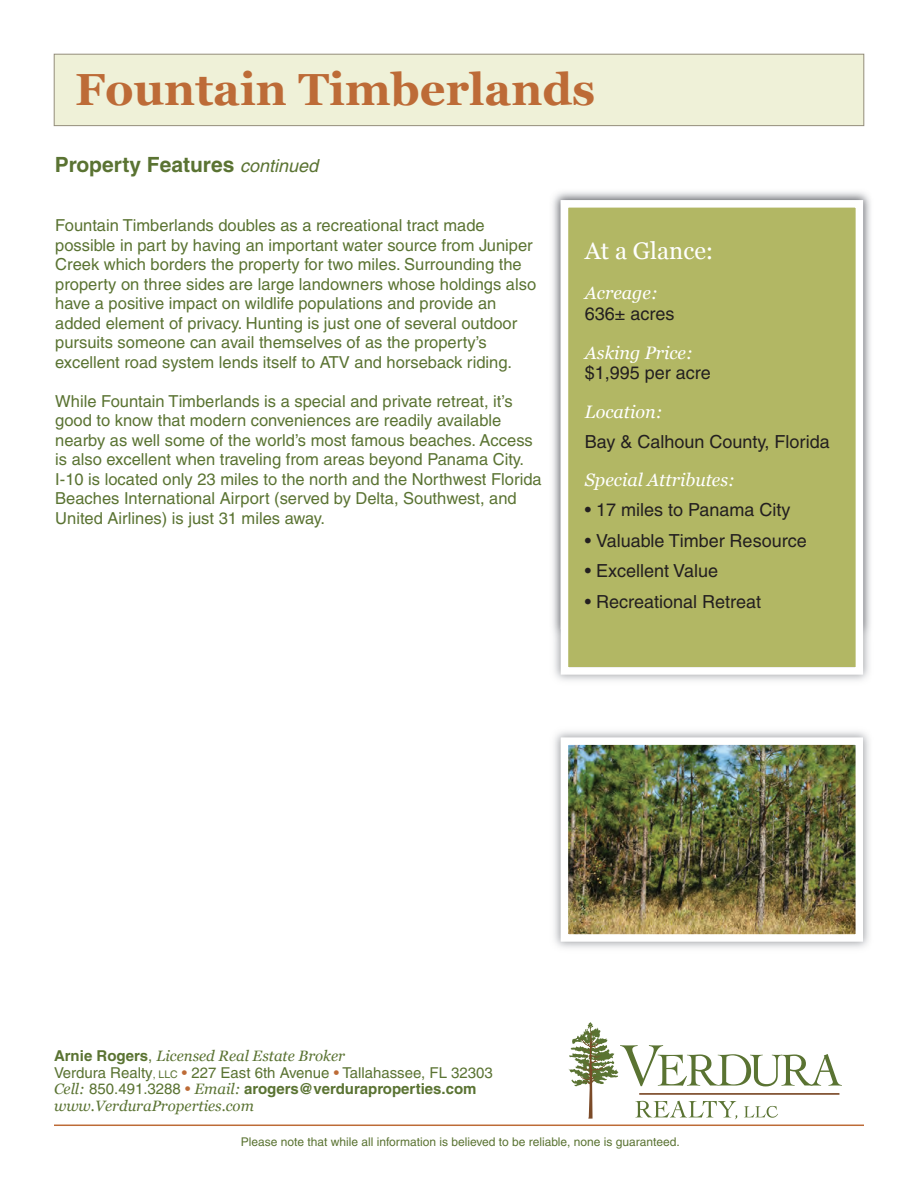
<style>
.page{position:relative;width:918px;height:1188px;background:#fff}
.page>*{position:absolute;margin:0;border:0;box-sizing:border-box;transform-origin:0 0}
.t1{font:700 45px "Georgia";color:#bd6b37}
.t2{font:24px "Georgia";color:#fff}
.t3{font:700 21px "Helvetica";color:#5a7332}
.t4{font:18px "Helvetica";color:#231f20}
.t5{font:italic 18px "Georgia";color:#fff}
.t6{font:16.5px/19.5px "Helvetica";color:#5a7332}
.t7{font:15px/16.5px "Helvetica";color:#5a7332}
.t8{font:italic 15px "Georgia";color:#5a7332}
.t9{font:12px "Helvetica";color:#5a7332}
.s1{font-weight:400;font-style:italic;font-size:18px}
.s2{font-family:"Helvetica";font-weight:700;font-style:normal}
.s3{font-family:"Helvetica";font-style:normal}
.s4{font-size:10.5px}
.s5{color:#bd6b37}
.s6{font-family:"Georgia";font-style:italic}
.s7{font-weight:700}
</style>
<div class="page">
<div style="left:54px;top:54px;width:810px;height:71px;background:#eff1d8"></div>
<div style="left:54px;top:54px;width:810px;height:72px;border:1px solid #948e7c"></div>
<hr style="left:54px;top:1125px;width:810px;height:1px;background:#bd6b37">
<svg style="left:569px;top:1022px;width:273px;height:97px"></svg>
<img style="left:554px;top:731px;width:315px;height:217px">
<img style="left:570px;top:746px;width:284px;height:187px">
<div style="left:561px;top:737px;width:302px;height:205px;border:8px solid #fff"></div>
<img style="left:554px;top:643px;width:316px;height:38px">
<img style="left:552px;top:191px;width:319px;height:452px">
<div style="left:568px;top:208px;width:288px;height:459px;background:#b2b764"></div>
<div style="left:561px;top:200px;width:302px;height:475px;border:8px solid #fff"></div>
<h1 class="t1" style="left:75px;top:64px;width:522px">Fountain Timberlands</h1>
<p class="t3" style="left:55px;top:157px;width:269px">Property Features <span class="s1">continued</span></p>
<p class="t6" style="left:55px;top:217px;width:482px">Fountain Timberlands doubles as a recreational tract made possible in part by having an important water source from Juniper Creek which borders the property for two miles. Surrounding the property on three sides are large landowners whose holdings also have a positive impact on wildlife populations and provide an added element of privacy. Hunting is just one of several outdoor pursuits someone can avail themselves of as the property’s excellent road system lends itself to ATV and horseback riding.</p>
<p class="t6" style="left:55px;top:393px;width:488px">While Fountain Timberlands is a special and private retreat, it’s good to know that modern conveniences are readily available nearby as well some of the world’s most famous beaches. Access is also excellent when traveling from areas beyond Panama City.<br>I-10 is located only 23 miles to the north and the Northwest Florida Beaches International Airport (served by Delta, Southwest, and United Airlines) is just 31 miles away.</p>
<h2 class="t2" style="left:585px;top:237px;width:130px">At a Glance:</h2>
<p class="t5" style="left:585px;top:283px;width:75px">Acreage:</p>
<p class="t4" style="left:585px;top:307px;width:91px">636± acres</p>
<p class="t5" style="left:585px;top:342px;width:110px">Asking Price:</p>
<p class="t4" style="left:585px;top:367px;width:128px">$1,995 per acre</p>
<p class="t5" style="left:585px;top:402px;width:79px">Location:</p>
<p class="t4" style="left:585px;top:435px;width:247px">Bay &amp; Calhoun County, Florida</p>
<p class="t5" style="left:585px;top:470px;width:152px">Special Attributes:</p>
<p class="t4" style="left:585px;top:503px;width:207px">• 17 miles to Panama City</p>
<p class="t4" style="left:585px;top:534px;width:223px">• Valuable Timber Resource</p>
<p class="t4" style="left:585px;top:564px;width:135px">• Excellent Value</p>
<p class="t4" style="left:585px;top:595px;width:178px">• Recreational Retreat</p>
<p class="t8" style="left:54px;top:1048px;width:293px"><span class="s2">Arnie Rogers</span><span class="s3">,</span> Licensed Real Estate Broker</p>
<p class="t7" style="left:54px;top:1066px;width:440px">Verdura Realty<span class="s4">, LLC</span> <span class="s5">•</span> 227 East 6th Avenue <span class="s5">•</span> Tallahassee, FL 32303<br><span class="s6">Cell:</span> 850.491.3288 <span class="s5">•</span> <span class="s6">Email:</span> <span class="s7">arogers@verduraproperties.com</span></p>
<p class="t8" style="left:54px;top:1097px;width:201px">www.VerduraProperties.com</p>
<p class="t9" style="left:241px;top:1137px;width:440px">Please note that while al l information is believed to be reliable, none is guaranteed.</p>
</div>
